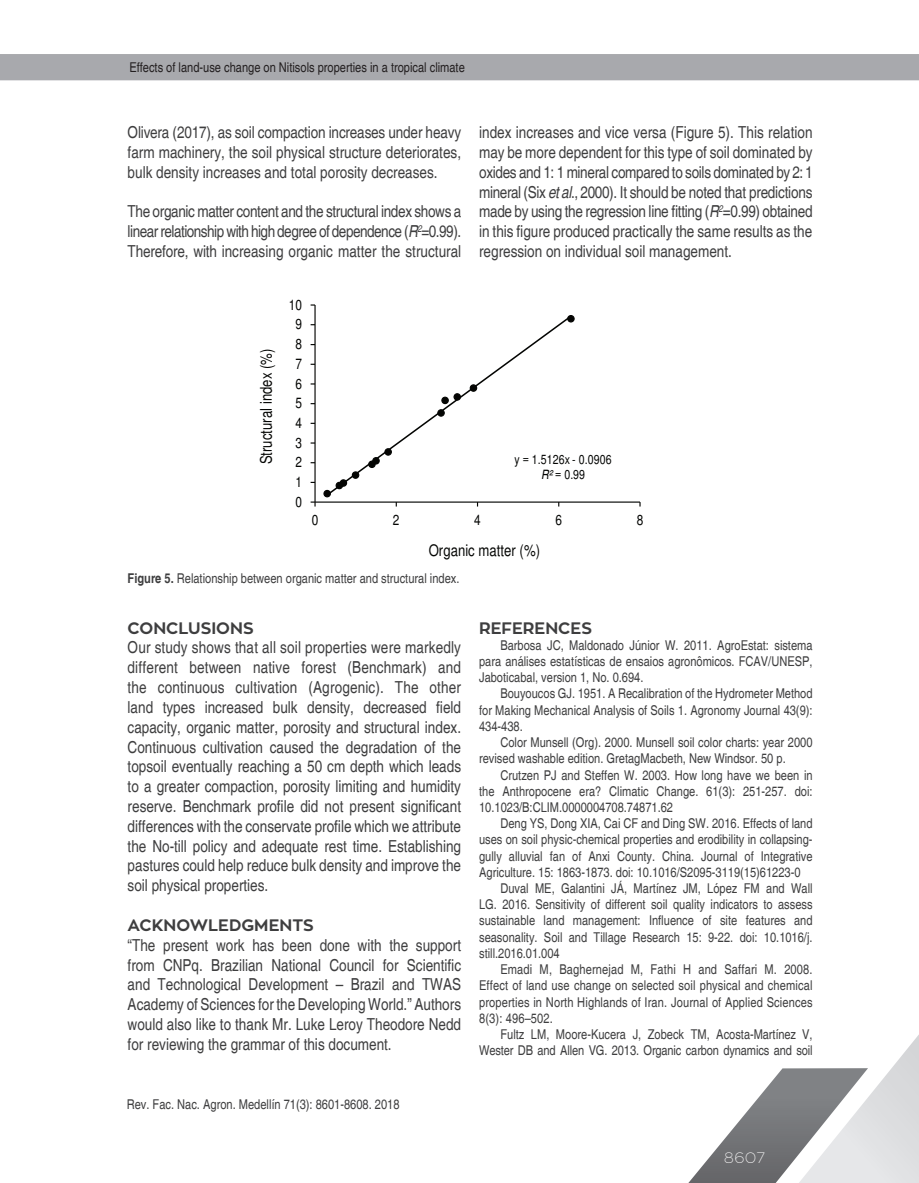
<style>
.page{position:relative;width:919px;height:1183px;background:#fff}
.page>*{position:absolute;margin:0;border:0;box-sizing:border-box;transform-origin:0 0}
.t1{font:condensed 16.5px/19.8px "Helvetica";color:#3e3e3f;text-align:justify}
.t2{font:700 16.5px "Zona Pro";color:#3e3e3f}
.t3{font:condensed 16.05px "Helvetica";color:#040503}
.t4{font:100 15px "Zona Pro";color:#fff}
.t5{font:condensed 14.4px "Helvetica";color:#040503}
.t6{font:condensed 13.5px/16.2px "Helvetica";color:#3e3e3f;text-align:justify}
.t7{font:condensed 13.5px "Helvetica";color:#231f20}
.t8{font:condensed 12.9px/15.5px "Helvetica";letter-spacing:.005em;color:#040503;text-align:center}
.s1{font-style:italic}
.s2{font-weight:700}
</style>
<div class="page">
<svg style="left:689px;top:1036px;width:229px;height:146px"></svg>
<div style="left:0;top:54px;width:918px;height:26px;background:#a8a9ad"></div>
<hr style="left:314px;top:305px;width:1px;height:197px;background:#040503">
<hr style="left:315px;top:501px;width:325px;height:1px;background:#040503">
<svg style="left:310px;top:501px;width:5px;height:5px"></svg>
<div style="left:567px;top:315px;width:7px;height:7px;border:1px solid #040503;border-radius:50%"></div>
<div style="left:323px;top:489px;width:8px;height:8px;border:1px solid #040503;border-radius:50%"></div>
<svg style="left:325px;top:315px;width:248px;height:182px"></svg>
<p class="t7" style="left:129px;top:59px;width:337px">Effects of land-use change on Nitisols properties in a tropical climate</p>
<p class="t1" style="left:128px;top:122px;width:335px">Olivera (2017), as soil compaction increases under heavy farm machinery, the soil physical structure deteriorates, bulk density increases and total porosity decreases.</p>
<p class="t1" style="left:128px;top:202px;width:335px">The organic matter content and the structural index shows a linear relationship with high degree of dependence (<span class="s1">R</span><sup>2</sup>=0.99).<br>Therefore, with increasing organic matter the structural</p>
<p class="t5" style="left:289px;top:296px;width:15px">10</p>
<p class="t3" style="left:256px;top:464px;width:117px;rotate:-90deg">Structural index (%)</p>
<p class="t5" style="left:295px;top:316px;width:8px">9</p>
<p class="t5" style="left:295px;top:335px;width:8px">8</p>
<p class="t5" style="left:295px;top:355px;width:8px">7</p>
<p class="t5" style="left:295px;top:375px;width:8px">6</p>
<p class="t5" style="left:295px;top:394px;width:8px">5</p>
<p class="t5" style="left:295px;top:414px;width:8px">4</p>
<p class="t5" style="left:295px;top:434px;width:8px">3</p>
<p class="t5" style="left:295px;top:453px;width:8px">2</p>
<p class="t5" style="left:295px;top:473px;width:8px">1</p>
<p class="t5" style="left:295px;top:493px;width:8px">0</p>
<p class="t1" style="left:479px;top:122px;width:335px">index increases and vice versa (Figure 5). This relation may be more dependent for this type of soil dominated by oxides and 1: 1 mineral compared to soils dominated by 2: 1 mineral (Six <span class="s1">et al</span>., 2000). It should be noted that predictions made by using the regression line fitting (<span class="s1">R</span><sup>2</sup>=0.99) obtained in this figure produced practically the same results as the regression on individual soil management.</p>
<p class="t8" style="left:514px;top:451px;width:98px">y = 1.5126x - 0.0906<br><span class="s1">R²</span> = 0.99</p>
<p class="t5" style="left:312px;top:511px;width:8px">0</p>
<p class="t5" style="left:393px;top:511px;width:8px">2</p>
<p class="t5" style="left:474px;top:511px;width:8px">4</p>
<p class="t5" style="left:555px;top:511px;width:8px">6</p>
<p class="t5" style="left:636px;top:511px;width:8px">8</p>
<p class="t3" style="left:428px;top:540px;width:113px">Organic matter (%)</p>
<p class="t6" style="left:128px;top:570px;width:333px"><span class="s2">Figure 5.</span> Relationship between organic matter and structural index.</p>
<p class="t2" style="left:128px;top:617px;width:127px">CONCLUSIONS</p>
<p class="t1" style="left:128px;top:637px;width:335px">Our study shows that all soil properties were markedly different between native forest (Benchmark) and the continuous cultivation (Agrogenic). The other land types increased bulk density, decreased field capacity, organic matter, porosity and structural index.<br>Continuous cultivation caused the degradation of the topsoil eventually reaching a 50 cm depth which leads to a greater compaction, porosity limiting and humidity reserve. Benchmark profile did not present significant differences with the conservate profile which we attribute the No-till policy and adequate rest time. Establishing pastures could help reduce bulk density and improve the soil physical properties.</p>
<p class="t2" style="left:128px;top:914px;width:187px">ACKNOWLEDGMENTS</p>
<p class="t1" style="left:128px;top:934px;width:335px">“The present work has been done with the support from CNPq. Brazilian National Council for Scientific and Technological Development – Brazil and TWAS Academy of Sciences for the Developing World.” Authors would also like to thank Mr. Luke Leroy Theodore Nedd for reviewing the grammar of this document.</p>
<p class="t6" style="left:127px;top:1095px;width:274px">Rev. Fac. Nac. Agron. Medellín 71(3): 8601-8608. 2018</p>
<p class="t2" style="left:479px;top:617px;width:114px">REFERENCES</p>
<p class="t6" style="left:479px;top:637px;width:335px;text-indent:21px">Barbosa JC, Maldonado Júnior W. 2011. AgroEstat: sistema para análises estatísticas de ensaios agronômicos. FCAV/UNESP, Jaboticabal, version 1, No. 0.694.</p>
<p class="t6" style="left:479px;top:685px;width:335px;text-indent:21px">Bouyoucos GJ. 1951. A Recalibration of the Hydrometer Method for Making Mechanical Analysis of Soils 1. Agronomy Journal 43(9):<br>434-438.</p>
<p class="t6" style="left:479px;top:734px;width:335px;text-indent:21px">Color Munsell (Org). 2000. Munsell soil color charts: year 2000 revised washable edition. GretagMacbeth, New Windsor. 50 p.</p>
<p class="t6" style="left:479px;top:766px;width:335px;text-indent:21px">Crutzen PJ and Steffen W. 2003. How long have we been in the Anthropocene era? Climatic Change. 61(3): 251-257. doi:<br>10.1023/B:CLIM.0000004708.74871.62</p>
<p class="t6" style="left:500px;top:815px;width:314px">Deng YS, Dong XIA, Cai CF and Ding SW. 2016. Effects of land</p>
<p class="t6" style="left:479px;top:831px;width:335px">uses on soil physic-chemical properties and erodibility in collapsing-</p>
<p class="t6" style="left:479px;top:847px;width:335px">gully alluvial fan of Anxi County. China. Journal of Integrative</p>
<p class="t6" style="left:479px;top:863px;width:323px">Agriculture. 15: 1863-1873. doi: 10.1016/S2095-3119(15)61223-0</p>
<p class="t6" style="left:500px;top:880px;width:314px">Duval ME, Galantini JÁ, Martínez JM, López FM and Wall</p>
<p class="t6" style="left:479px;top:896px;width:335px">LG. 2016. Sensitivity of different soil quality indicators to assess</p>
<p class="t6" style="left:479px;top:912px;width:335px">sustainable land management: Influence of site features and</p>
<p class="t6" style="left:479px;top:928px;width:335px">seasonality. Soil and Tillage Research 15: 9-22. doi: 10.1016/j.</p>
<p class="t6" style="left:479px;top:944px;width:82px">still.2016.01.004</p>
<p class="t6" style="left:500px;top:961px;width:313px">Emadi M, Baghernejad M, Fathi H and Saffari M. 2008.</p>
<p class="t6" style="left:479px;top:977px;width:335px">Effect of land use change on selected soil physical and chemical</p>
<p class="t6" style="left:479px;top:993px;width:335px">properties in North Highlands of Iran. Journal of Applied Sciences</p>
<p class="t6" style="left:479px;top:1009px;width:75px">8(3): 496–502.</p>
<p class="t6" style="left:500px;top:1025px;width:314px">Fultz LM, Moore-Kucera J, Zobeck TM, Acosta-Martínez V,</p>
<p class="t6" style="left:479px;top:1042px;width:335px">Wester DB and Allen VG. 2013. Organic carbon dynamics and soil</p>
<p class="t4" style="left:724px;top:1148px;width:42px">8607</p>
</div>
